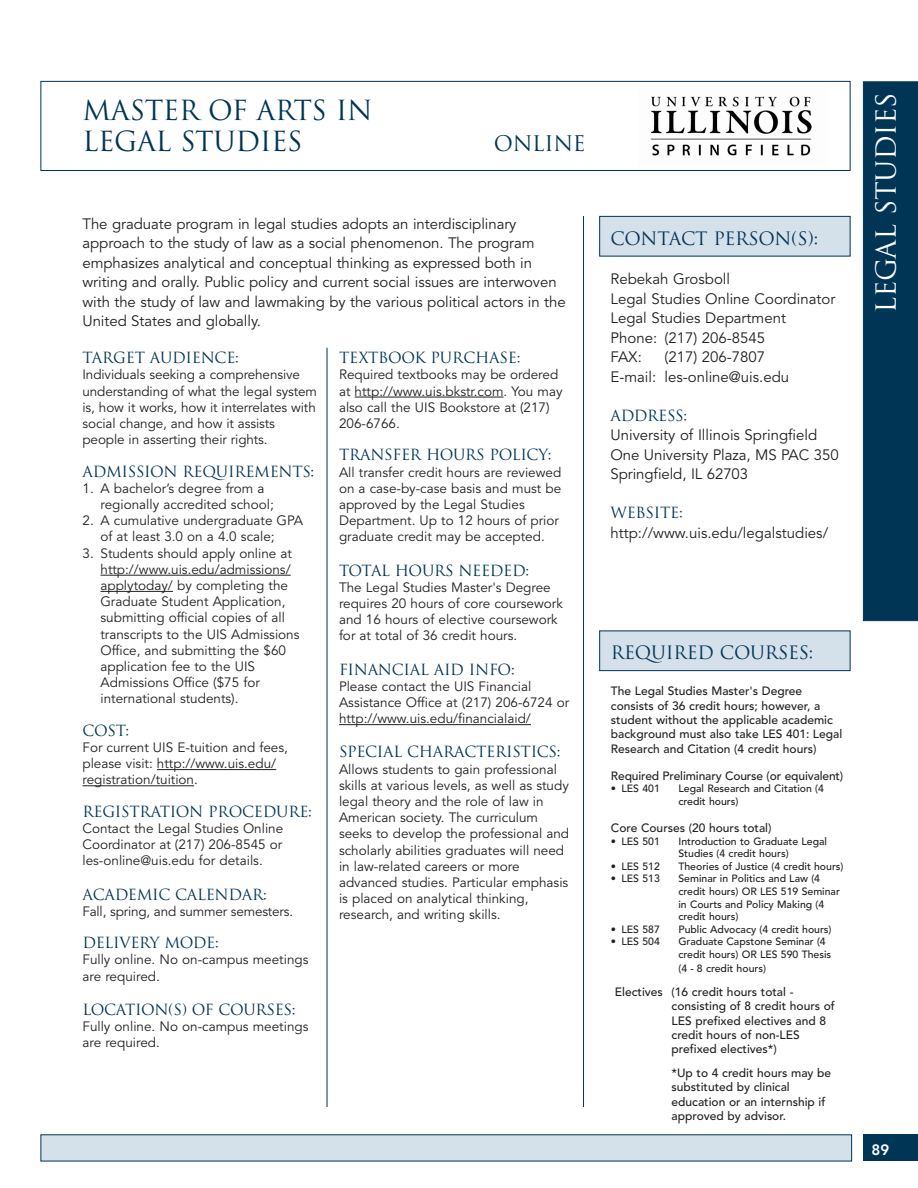
<style>
.page{position:relative;width:918px;height:1188px;background:#fff}
.page>*{position:absolute;margin:0;border:0;box-sizing:border-box;transform-origin:0 0}
.t1{font:27px/31.5px "Trajan";letter-spacing:-.015em;color:#003555}
.t2{font:27px "Trajan";letter-spacing:-.015em;color:#fff}
.t3{font:21px "Trajan";letter-spacing:-.015em;color:#003555}
.t4{font:18px "Trajan";letter-spacing:-.015em;color:#003555}
.t5{font:15px/19.5px "Avenir";letter-spacing:-.005em;color:#231f20}
.t6{font:15px "Trajan";letter-spacing:-.02em;color:#003555}
.t7{font:800 15px "Avenir";color:#fff}
.t8{font:13.5px/16.2px "Avenir";color:#231f20}
.t9{font:500 12px/14.4px "Avenir";color:#231f20}
.t10{font:500 10.5px/12.6px "Avenir";color:#231f20}
</style>
<div class="page">
<div style="left:863px;top:1134px;width:55px;height:27px;background:#003555"></div>
<div style="left:40px;top:81px;width:810px;height:90px;background:#fff;border:1px solid #003555"></div>
<div style="left:863px;top:81px;width:55px;height:540px;background:#003555"></div>
<hr style="left:583px;top:216px;width:1px;height:891px;background:#003555">
<div style="left:40px;top:1134px;width:812px;height:27px;background:#d4e0ea"></div>
<div style="left:599px;top:631px;width:251px;height:40px;background:#d4e0ea;border:1px solid #003555"></div>
<div style="left:599px;top:216px;width:251px;height:40px;background:#d4e0ea;border:1px solid #003555"></div>
<hr style="left:327px;top:348px;width:1px;height:759px;background:#003555">
<hr style="left:100px;top:575px;width:191px;height:1px;background:#231f20">
<hr style="left:100px;top:591px;width:73px;height:1px;background:#231f20">
<hr style="left:157px;top:769px;width:119px;height:1px;background:#231f20">
<hr style="left:82px;top:785px;width:112px;height:1px;background:#231f20">
<hr style="left:355px;top:397px;width:149px;height:1px;background:#231f20">
<hr style="left:339px;top:724px;width:192px;height:1px;background:#231f20">
<img style="left:650px;top:96px;width:162px;height:60px">
<h1 class="t1" style="left:82px;top:94px;width:292px">MASTER OF ARTS IN<br>LEGAL STUDIES</h1>
<h2 class="t3" style="left:494px;top:131px;width:93px">ONLINE</h2>
<p class="t5" style="left:82px;top:214px;width:485px">The graduate program in legal studies adopts an interdisciplinary approach to the study of law as a social phenomenon. The program emphasizes analytical and conceptual thinking as expressed both in writing and orally. Public policy and current social issues are interwoven with the study of law and lawmaking by the various political actors in the United States and globally.</p>
<p class="t6" style="left:82px;top:349px;width:158px">TARGET AUDIENCE:</p>
<p class="t8" style="left:82px;top:367px;width:236px">Individuals seeking a comprehensive understanding of what the legal system is, how it works, how it interrelates with social change, and how it assists people in asserting their rights.</p>
<p class="t6" style="left:82px;top:462px;width:233px">ADMISSION REQUIREMENTS:</p>
<p class="t8" style="left:100px;top:480px;width:175px;text-indent:-18px">1. A bachelor’s degree from a regionally accredited school;</p>
<p class="t8" style="left:100px;top:513px;width:204px;text-indent:-18px">2. A cumulative undergraduate GPA of at least 3.0 on a 4.0 scale;</p>
<p class="t8" style="left:100px;top:545px;width:201px;text-indent:-18px">3. Students should apply online at http://www.uis.edu/admissions/ applytoday/ by completing the<br>Graduate Student Application, submitting official copies of all transcripts to the UIS Admissions<br>Office, and submitting the $60 application fee to the UIS<br>Admissions Office ($75 for international students).</p>
<p class="t6" style="left:82px;top:721px;width:48px">COST:</p>
<p class="t8" style="left:82px;top:740px;width:207px">For current UIS E-tuition and fees, please visit: http://www.uis.edu/ registration/tuition.</p>
<p class="t6" style="left:82px;top:802px;width:231px">REGISTRATION PROCEDURE:</p>
<p class="t8" style="left:82px;top:821px;width:202px;text-align:justify">Contact the Legal Studies Online Coordinator at (217) 206-8545 or les-online@uis.edu for details.</p>
<p class="t6" style="left:82px;top:885px;width:186px">ACADEMIC CALENDAR:</p>
<p class="t8" style="left:82px;top:903px;width:212px">Fall, spring, and summer semesters.</p>
<p class="t6" style="left:82px;top:934px;width:138px">DELIVERY MODE:</p>
<p class="t8" style="left:82px;top:952px;width:228px">Fully online. No on-campus meetings are required.</p>
<p class="t6" style="left:82px;top:1000px;width:215px">LOCATION(S) OF COURSES:</p>
<p class="t8" style="left:82px;top:1019px;width:228px">Fully online. No on-campus meetings are required.</p>
<p class="t6" style="left:339px;top:349px;width:183px">TEXTBOOK PURCHASE:</p>
<p class="t8" style="left:339px;top:367px;width:225px">Required textbooks may be ordered at http://www.uis.bkstr.com. You may also call the UIS Bookstore at (217)<br>206-6766.</p>
<p class="t6" style="left:339px;top:446px;width:214px">TRANSFER HOURS POLICY:</p>
<p class="t8" style="left:339px;top:464px;width:224px">All transfer credit hours are reviewed on a case-by-case basis and must be approved by the Legal Studies Department. Up to 12 hours of prior graduate credit may be accepted.</p>
<p class="t6" style="left:339px;top:561px;width:192px">TOTAL HOURS NEEDED:</p>
<p class="t8" style="left:339px;top:580px;width:225px">The Legal Studies Master's Degree requires 20 hours of core coursework and 16 hours of elective coursework for at total of 36 credit hours.</p>
<p class="t6" style="left:339px;top:660px;width:177px">FINANCIAL AID INFO:</p>
<p class="t8" style="left:339px;top:679px;width:232px">Please contact the UIS Financial<br>Assistance Office at (217) 206-6724 or http://www.uis.edu/financialaid/</p>
<p class="t6" style="left:339px;top:743px;width:223px">SPECIAL CHARACTERISTICS:</p>
<p class="t8" style="left:339px;top:761px;width:232px">Allows students to gain professional skills at various levels, as well as study legal theory and the role of law in American society. The curriculum seeks to develop the professional and scholarly abilities graduates will need in law-related careers or more advanced studies. Particular emphasis is placed on analytical thinking, research, and writing skills.</p>
<h3 class="t4" style="left:611px;top:228px;width:209px">CONTACT PERSON(S):</h3>
<p class="t5" style="left:611px;top:270px;width:226px">Rebekah Grosboll<br>Legal Studies Online Coordinator<br>Legal Studies Department<br>Phone: (217) 206-8545<br>FAX:</p>
<p class="t5" style="left:611px;top:348px;width:180px;text-indent:54px">(217) 206-7807<br>E-mail: les-online@uis.edu</p>
<p class="t6" style="left:611px;top:406px;width:78px">ADDRESS:</p>
<p class="t5" style="left:611px;top:426px;width:230px">University of Illinois Springfield<br>One University Plaza, MS PAC 350<br>Springfield, IL 62703</p>
<p class="t6" style="left:611px;top:504px;width:74px">WEBSITE:</p>
<p class="t5" style="left:611px;top:523px;width:219px">http://www.uis.edu/legalstudies/</p>
<h3 class="t4" style="left:611px;top:642px;width:204px">REQUIRED COURSES:</h3>
<p class="t9" style="left:611px;top:684px;width:233px">The Legal Studies Master's Degree consists of 36 credit hours; however, a student without the applicable academic background must also take LES 401: Legal Research and Citation (4 credit hours)</p>
<p class="t9" style="left:611px;top:769px;width:234px">Required Preliminary Course (or equivalent)</p>
<p class="t10" style="left:611px;top:783px;width:50px">• LES 401</p>
<p class="t10" style="left:678px;top:783px;width:147px">Legal Research and Citation (4 credit hours)</p>
<p class="t9" style="left:611px;top:821px;width:162px">Core Courses (20 hours total)</p>
<p class="t10" style="left:611px;top:835px;width:50px">• LES 501</p>
<p class="t10" style="left:678px;top:835px;width:150px">Introduction to Graduate Legal<br>Studies (4 credit hours)</p>
<p class="t10" style="left:611px;top:860px;width:50px">• LES 512</p>
<p class="t10" style="left:678px;top:860px;width:167px">Theories of Justice (4 credit hours)</p>
<p class="t10" style="left:611px;top:873px;width:50px">• LES 513</p>
<p class="t10" style="left:678px;top:873px;width:163px">Seminar in Politics and Law (4 credit hours) OR LES 519 Seminar in Courts and Policy Making (4 credit hours)</p>
<p class="t10" style="left:611px;top:923px;width:50px">• LES 587</p>
<p class="t10" style="left:678px;top:923px;width:155px">Public Advocacy (4 credit hours)</p>
<p class="t10" style="left:611px;top:936px;width:50px">• LES 504</p>
<p class="t10" style="left:678px;top:936px;width:154px">Graduate Capstone Seminar (4 credit hours) OR LES 590 Thesis</p>
<p class="t10" style="left:678px;top:963px;width:89px">(4 - 8 credit hours)</p>
<p class="t9" style="left:672px;top:985px;width:165px;text-indent:-57px">Electives (16 credit hours total - consisting of 8 credit hours of<br>LES prefixed electives and 8 credit hours of non-LES prefixed electives*)</p>
<p class="t9" style="left:672px;top:1066px;width:161px">*Up to 4 credit hours may be substituted by clinical education or an internship if approved by advisor.</p>
<h1 class="t2" style="left:870px;top:313px;width:222px;rotate:-90deg">LEGAL STUDIES</h1>
<p class="t7" style="left:872px;top:1141px;width:19px">89</p>
</div>
